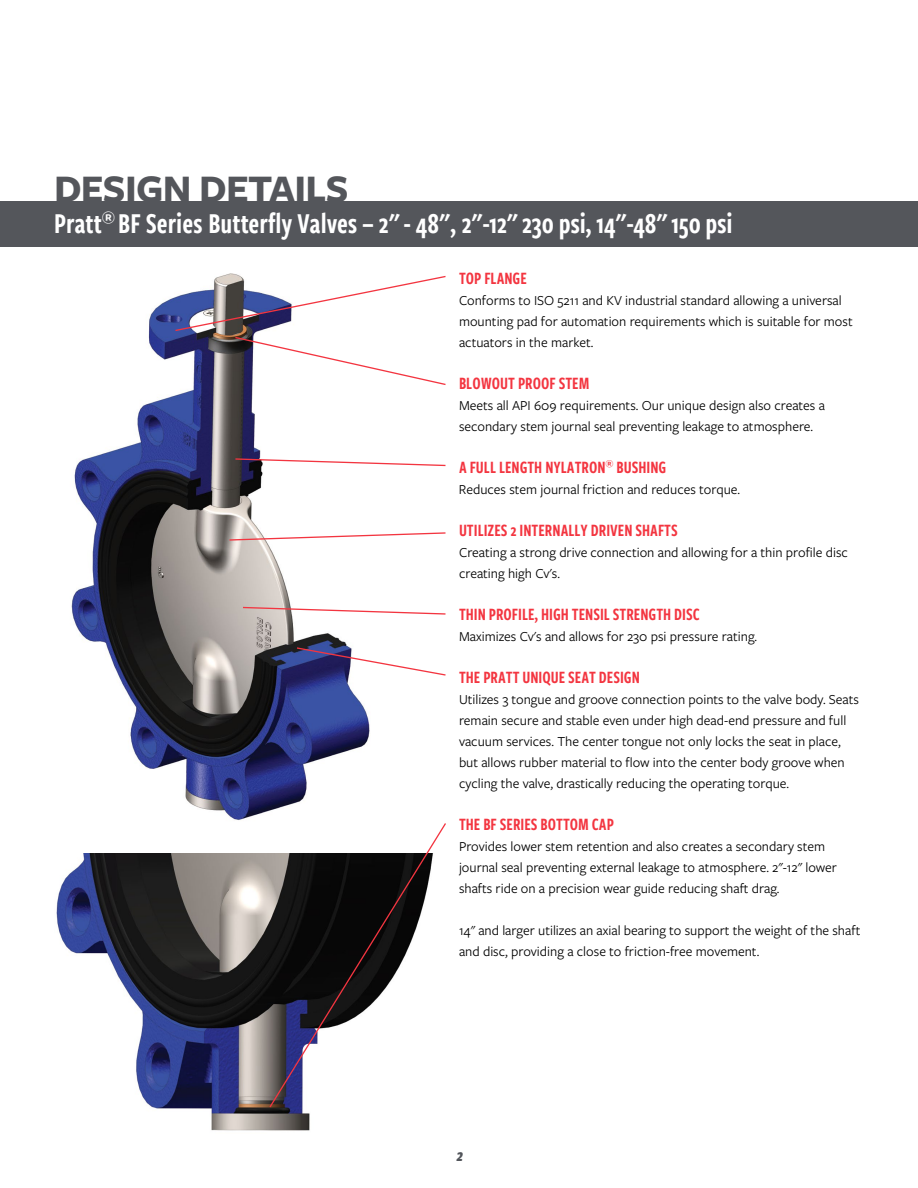
<style>
.page{position:relative;width:918px;height:1188px;background:#fff}
.page>*{position:absolute;margin:0;border:0;box-sizing:border-box;transform-origin:0 0}
.t1{font:700 40.5px "Freight Sans Pro";letter-spacing:-.02em;color:#54565b}
.t2{font:30px "Freight Sans Cmp Pro Semi";color:#fff}
.t3{font:18px "Freight Sans Cmp Pro Semi";color:#f33540}
.t4{font:italic 700 18px "Freight Sans Cmp Pro";color:#52555b}
.t5{font:14.25px/21px "Freight Sans Pro";color:#000}
</style>
<div class="page">
<div style="left:0;top:201px;width:918px;height:46px;background:#54565b"></div>
<img style="left:71px;top:273px;width:299px;height:547px">
<img style="left:56px;top:854px;width:254px;height:277px">
<svg style="left:174px;top:275px;width:272px;height:111px"></svg>
<svg style="left:234px;top:458px;width:212px;height:9px"></svg>
<svg style="left:228px;top:532px;width:218px;height:9px"></svg>
<svg style="left:242px;top:606px;width:204px;height:9px"></svg>
<svg style="left:295px;top:646px;width:151px;height:31px"></svg>
<svg style="left:268px;top:823px;width:178px;height:286px"></svg>
<h1 class="t1" style="left:54px;top:161px;width:296px">DESIGN DETAILS</h1>
<h2 class="t2" style="left:54px;top:202px;width:680px">Pratt<sup>®</sup> BF Series Butterfly Valves – 2" - 48", 2"-12" 230 psi, 14"-48" 150 psi</h2>
<p class="t3" style="left:459px;top:265px;width:69px">TOP FLANGE</p>
<p class="t5" style="left:459px;top:289px;width:395px">Conforms to ISO 5211 and KV industrial standard allowing a universal mounting pad for automation requirements which is suitable for most actuators in the market.</p>
<p class="t3" style="left:459px;top:370px;width:132px">BLOWOUT PROOF STEM</p>
<p class="t5" style="left:459px;top:394px;width:367px">Meets all API 609 requirements. Our unique design also creates a secondary stem journal seal preventing leakage to atmosphere.</p>
<p class="t3" style="left:459px;top:454px;width:209px">A FULL LENGTH NYLATRON<sup>®</sup> BUSHING</p>
<p class="t5" style="left:459px;top:478px;width:283px">Reduces stem journal friction and reduces torque.</p>
<p class="t3" style="left:459px;top:517px;width:220px">UTILIZES 2 INTERNALLY DRIVEN SHAFTS</p>
<p class="t5" style="left:459px;top:541px;width:391px">Creating a strong drive connection and allowing for a thin profile disc creating high Cv's.</p>
<p class="t3" style="left:459px;top:601px;width:242px">THIN PROFILE, HIGH TENSIL STRENGTH DISC</p>
<p class="t5" style="left:459px;top:625px;width:300px">Maximizes Cv's and allows for 230 psi pressure rating.</p>
<p class="t3" style="left:459px;top:664px;width:182px">THE PRATT UNIQUE SEAT DESIGN</p>
<p class="t5" style="left:459px;top:688px;width:402px">Utilizes 3 tongue and groove connection points to the valve body. Seats remain secure and stable even under high dead-end pressure and full vacuum services. The center tongue not only locks the seat in place, but allows rubber material to flow into the center body groove when cycling the valve, drastically reducing the operating torque.</p>
<p class="t3" style="left:459px;top:811px;width:156px">THE BF SERIES BOTTOM CAP</p>
<p class="t5" style="left:459px;top:835px;width:380px">Provides lower stem retention and also creates a secondary stem journal seal preventing external leakage to atmosphere. 2"-12" lower shafts ride on a precision wear guide reducing shaft drag.</p>
<p class="t5" style="left:459px;top:919px;width:403px">14" and larger utilizes an axial bearing to support the weight of the shaft and disc, providing a close to friction-free movement.</p>
<p class="t4" style="left:456px;top:1143px;width:12px">2</p>
</div>
